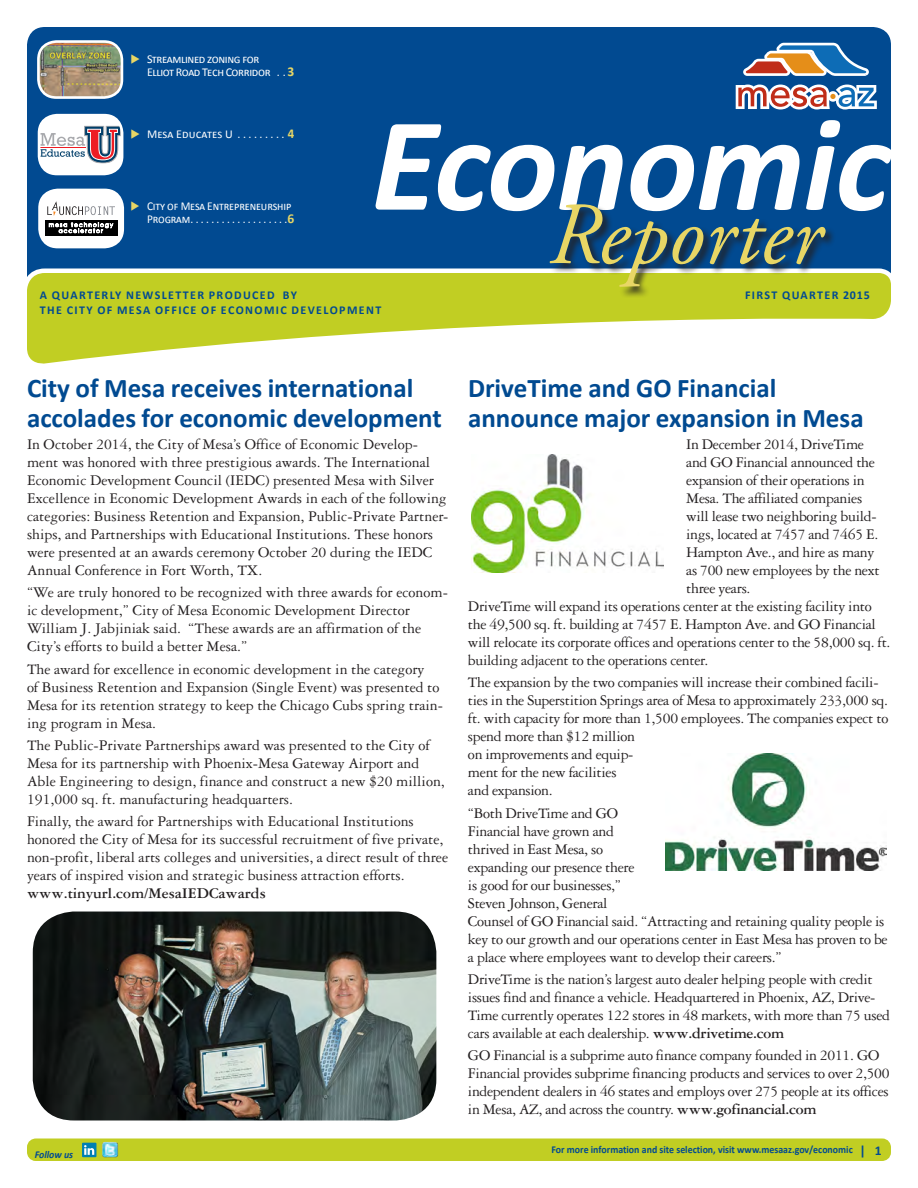
<style>
.page{position:relative;width:918px;height:1188px;background:#fff}
.page>*{position:absolute;margin:0;border:0;box-sizing:border-box;transform-origin:0 0}
.t1{font:italic 700 135px "Calibri";letter-spacing:-.01em;color:#fff}
.t2{font:italic 88.5px "Adobe Garamond Pro";color:#e8d665}
.t3{font:700 27px/30px "Calibri";color:#014a91}
.t4{font:15.75px/18px "Garamond Three";letter-spacing:-.02em;color:#231f20}
.t5{font:15.75px/18px "Garamond Three";color:#231f20}
.t6{font:700 15.75px "Garamond Three";color:#231f20}
.t7{font:700 12px/14.4px "Calibri";letter-spacing:.115em;color:#014a91}
.t8{font:12px/13.5px "Calibri";letter-spacing:-.025em;color:#fff;text-align:right;scale:.95 1}
.t9{font:12px/13.5px "Calibri";letter-spacing:-.025em;color:#fff}
.t10{font:12px "Calibri";letter-spacing:.01em;color:#fff}
.t11{font:700 10.5px "Calibri";color:#014a91;scale:.94 1}
.t12{font:italic 700 10.5px "Calibri";color:#014a91;scale:.94 1}
.s1{color:#e8d665}
.s2{font-weight:700;font-size:13.5px;color:#e8d665}
.s3{font-weight:700}
.s4{font-size:13.5px}
</style>
<div class="page">
<div style="left:27px;top:27px;width:864px;height:239px;background:#014a91"></div>
<svg style="left:27px;top:266px;width:864px;height:98px"></svg>
<div style="left:549px;top:204px;width:288px;height:94px;background:#231f20;opacity:.85"></div>
<svg style="left:743px;top:43px;width:126px;height:33px"></svg>
<svg style="left:736px;top:85px;width:141px;height:24px"></svg>
<div style="left:29px;top:1141px;width:860px;height:18px;background:#c1ce23;border-radius:7px"></div>
<div style="left:27px;top:1138px;width:864px;height:23px;border:4px solid #c1ce23;border-radius:7px"></div>
<div style="left:40px;top:190px;width:82px;height:57px;background:#fff;border-radius:18px"></div>
<div style="left:45px;top:220px;width:73px;height:16px;background:#000"></div>
<svg style="left:49px;top:222px;width:64px;height:11px"></svg>
<svg style="left:47px;top:201px;width:68px;height:15px"></svg>
<div style="left:38px;top:189px;width:86px;height:59px;border:3px solid #fff;border-radius:18px"></div>
<div style="left:39px;top:115px;width:83px;height:59px;background:#fff;border-radius:18px"></div>
<svg style="left:42px;top:126px;width:77px;height:38px"></svg>
<hr style="left:40px;top:147px;width:45px;height:1px;background:#ee1d23">
<div style="left:38px;top:114px;width:85px;height:61px;border:3px solid #fff;border-radius:18px"></div>
<img style="left:38px;top:42px;width:84px;height:56px">
<div style="left:37px;top:40px;width:86px;height:59px;border:3px solid #fff;border-radius:18px"></div>
<img style="left:102px;top:1142px;width:17px;height:16px">
<div style="left:82px;top:1143px;width:14px;height:14px;background:#007fb2"></div>
<svg style="left:84px;top:1145px;width:10px;height:10px"></svg>
<img style="left:33px;top:912px;width:403px;height:208px">
<img style="left:471px;top:455px;width:193px;height:118px">
<img style="left:666px;top:754px;width:221px;height:117px">
<p class="t9" style="left:147px;top:51px;width:149px;text-indent:-17px"><span class="s1">◆</span> Streamlined zoning for<br>Elliot Road Tech Corridor . <span class="s2">3</span></p>
<p class="t10" style="left:130px;top:127px;width:166px"><span class="s1">◆</span> Mesa Educates U . . . . . . . . . <span class="s2">4</span></p>
<p class="t8" style="left:130px;top:199px;width:174px"><span class="s1">◆</span> City of Mesa Entrepreneurship<br>Program . . . . . . . . . . . . . . . . . . <span class="s2">6</span></p>
<h1 class="t1" style="left:372px;top:81px;width:522px">Economic</h1>
<h2 class="t2" style="left:548px;top:182px;width:274px">Reporter</h2>
<p class="t7" style="left:40px;top:288px;width:343px">a quarterly newsletter produced by<br>the city of mesa office of economic development</p>
<p class="t7" style="left:745px;top:288px;width:8px">FIRST</p>
<p class="t7" style="left:782px;top:288px;width:89px">quarter 2015</p>
<h3 class="t3" style="left:27px;top:371px;width:416px">City of Mesa receives international accolades for economic development</h3>
<p class="t5" style="left:27px;top:435px;width:423px">In October 2014, the City of Mesa’s Office of Economic Develop&shy;ment was honored with three prestigious awards. The International Economic Development Council (IEDC) presented Mesa with Silver Excellence in Economic Development Awards in each of the following categories: Business Retention and Expansion, Public-Private Partner&shy;ships, and Partnerships with Educational Institutions. These honors were presented at an awards ceremony October 20 during the IEDC Annual Conference in Fort Worth, TX.</p>
<p class="t5" style="left:27px;top:583px;width:422px">“We are truly honored to be recognized with three awards for econom&shy;ic development,” City of Mesa Economic Development Director William J. Jabjiniak said. “These awards are an affirmation of the City’s efforts to build a better Mesa.”</p>
<p class="t5" style="left:27px;top:660px;width:418px">The award for excellence in economic development in the category<br>of Business Retention and Expansion (Single Event) was presented to Mesa for its retention strategy to keep the Chicago Cubs spring train&shy;ing program in Mesa.</p>
<p class="t5" style="left:27px;top:736px;width:419px">The Public-Private Partnerships award was presented to the City of Mesa for its partnership with Phoenix-Mesa Gateway Airport and Able Engineering to design, finance and construct a new $20 million, 191,000 sq. ft. manufacturing headquarters.</p>
<p class="t5" style="left:27px;top:812px;width:423px">Finally, the award for Partnerships with Educational Institutions honored the City of Mesa for its successful recruitment of five private, non-profit, liberal arts colleges and universities, a direct result of three years of inspired vision and strategic business attraction efforts.</p>
<p class="t6" style="left:27px;top:885px;width:240px">www.tinyurl.com/MesaIEDCawards</p>
<h3 class="t3" style="left:468px;top:371px;width:397px">DriveTime and GO Financial announce major expansion in Mesa</h3>
<p class="t4" style="left:686px;top:435px;width:179px">In December 2014, DriveTime</p>
<p class="t4" style="left:686px;top:453px;width:190px">and GO Financial announced the</p>
<p class="t4" style="left:686px;top:471px;width:180px">expansion of their operations in</p>
<p class="t4" style="left:686px;top:489px;width:178px">Mesa. The affiliated companies</p>
<p class="t4" style="left:686px;top:507px;width:192px">will lease two neighboring build-</p>
<p class="t4" style="left:686px;top:525px;width:194px">ings, located at 7457 and 7465 E.</p>
<p class="t4" style="left:686px;top:543px;width:190px">Hampton Ave., and hire as many</p>
<p class="t4" style="left:686px;top:561px;width:195px">as 700 new employees by the next</p>
<p class="t4" style="left:686px;top:579px;width:66px">three years.</p>
<p class="t4" style="left:468px;top:597px;width:405px">DriveTime will expand its operations center at the existing facility into</p>
<p class="t4" style="left:468px;top:615px;width:410px">the 49,500 sq. ft. building at 7457 E. Hampton Ave. and GO Financial</p>
<p class="t4" style="left:468px;top:633px;width:424px">will relocate its corporate offices and operations center to the 58,000 sq. ft.</p>
<p class="t4" style="left:468px;top:651px;width:242px">building adjacent to the operations center.</p>
<p class="t4" style="left:468px;top:673px;width:422px">The expansion by the two companies will increase their combined facili&shy;ties in the Superstition Springs area of Mesa to approximately 233,000 sq. ft. with capacity for more than 1,500 employees. The companies expect to spend more than $12 million<br>on improvements and equip-<br>ment for the new facilities<br>and expansion.</p>
<p class="t4" style="left:468px;top:804px;width:421px">“Both DriveTime and GO<br>Financial have grown and<br>thrived in East Mesa, so<br>expanding our presence there<br>is good for our businesses,”<br>Steven Johnson, General<br>Counsel of GO Financial said. “Attracting and retaining quality people is key to our growth and our operations center in East Mesa has proven to be a place where employees want to develop their careers.”</p>
<p class="t4" style="left:468px;top:970px;width:424px">DriveTime is the nation’s largest auto dealer helping people with credit issues find and finance a vehicle. Headquartered in Phoenix, AZ, Drive-Time currently operates 122 stores in 48 markets, with more than 75 used cars available at each dealership. <span class="s3">www.drivetime.com</span></p>
<p class="t4" style="left:468px;top:1046px;width:423px">GO Financial is a subprime auto finance company founded in 2011. GO Financial provides subprime financing products and services to over 2,500 independent dealers in 46 states and employs over 275 people at its offices in Mesa, AZ, and across the country. <span class="s3">www.gofinancial.com</span></p>
<p class="t12" style="left:35px;top:1148px;width:42px">Follow us</p>
<p class="t11" style="left:552px;top:1143px;width:353px">For more information and site selection, visit www.mesaaz.gov/economic <span class="s4">| 1</span></p>
</div>
